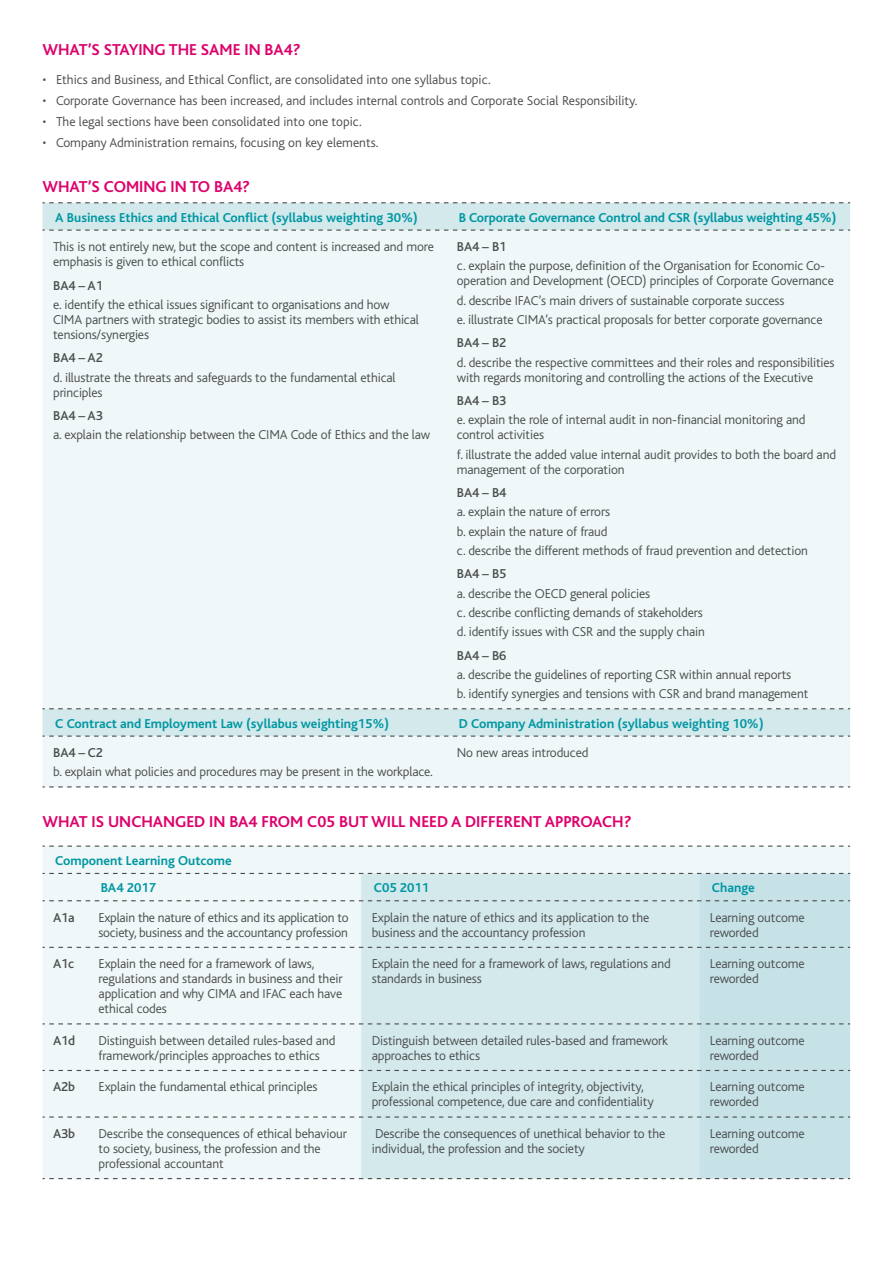
<style>
.page{position:relative;width:893px;height:1263px;background:#fff}
.page>*{position:absolute;margin:0;border:0;box-sizing:border-box;transform-origin:0 0}
.t1{font:700 16.5px "Bliss";color:#dd026c}
.t2{font:300 13.5px/15px "Bliss";letter-spacing:-.01em;color:#4b4c4d}
.t3{font:700 13.5px "Bliss";color:#0097a2}
.t4{font:500 13.5px "Bliss";letter-spacing:-.01em;color:#4b4c4d}
</style>
<div class="page">
<div style="left:43px;top:203px;width:807px;height:27px;background:#d3e9ec"></div>
<div style="left:43px;top:231px;width:807px;height:555px;background:#eff7f8"></div>
<svg style="left:43px;top:202px;width:807px;height:1px"></svg>
<svg style="left:43px;top:230px;width:807px;height:1px"></svg>
<svg style="left:43px;top:708px;width:807px;height:1px"></svg>
<svg style="left:43px;top:735px;width:807px;height:2px"></svg>
<svg style="left:43px;top:786px;width:807px;height:1px"></svg>
<div style="left:43px;top:847px;width:807px;height:331px;background:#eff7f8"></div>
<div style="left:361px;top:874px;width:338px;height:304px;background:#d3e9ec"></div>
<div style="left:699px;top:874px;width:151px;height:304px;background:#c6e2e7"></div>
<svg style="left:43px;top:845px;width:807px;height:2px"></svg>
<svg style="left:43px;top:873px;width:807px;height:1px"></svg>
<svg style="left:43px;top:900px;width:807px;height:1px"></svg>
<svg style="left:43px;top:947px;width:807px;height:1px"></svg>
<svg style="left:43px;top:1023px;width:807px;height:1px"></svg>
<svg style="left:43px;top:1070px;width:807px;height:1px"></svg>
<svg style="left:43px;top:1116px;width:807px;height:1px"></svg>
<svg style="left:43px;top:1178px;width:807px;height:1px"></svg>
<p class="t1" style="left:43px;top:41px;width:260px">WHAT’S STAYING THE SAME IN BA4?</p>
<p class="t2" style="left:43px;top:73px;width:450px">• Ethics and Business, and Ethical Conflict, are consolidated into one syllabus topic.</p>
<p class="t2" style="left:43px;top:93px;width:597px">• Corporate Governance has been increased, and includes internal controls and Corporate Social Responsibility.</p>
<p class="t2" style="left:43px;top:114px;width:321px">• The legal sections have been consolidated into one topic.</p>
<p class="t2" style="left:43px;top:135px;width:337px">• Company Administration remains, focusing on key elements.</p>
<p class="t1" style="left:43px;top:178px;width:209px">WHAT’S COMING IN TO BA4?</p>
<p class="t3" style="left:55px;top:210px;width:364px">A Business Ethics and Ethical Conflict (syllabus weighting 30%)</p>
<p class="t3" style="left:459px;top:210px;width:379px">B Corporate Governance Control and CSR (syllabus weighting 45%)</p>
<p class="t2" style="left:53px;top:239px;width:382px">This is not entirely new, but the scope and content is increased and more emphasis is given to ethical conflicts</p>
<p class="t4" style="left:53px;top:278px;width:51px">BA4 – A1</p>
<p class="t2" style="left:53px;top:297px;width:367px">e. identify the ethical issues significant to organisations and how<br>CIMA partners with strategic bodies to assist its members with ethical tensions/synergies</p>
<p class="t4" style="left:53px;top:351px;width:51px">BA4 – A2</p>
<p class="t2" style="left:53px;top:370px;width:344px">d. illustrate the threats and safeguards to the fundamental ethical principles</p>
<p class="t4" style="left:53px;top:409px;width:51px">BA4 – A3</p>
<p class="t2" style="left:53px;top:428px;width:379px">a. explain the relationship between the CIMA Code of Ethics and the law</p>
<p class="t4" style="left:457px;top:240px;width:51px">BA4 – B1</p>
<p class="t2" style="left:457px;top:259px;width:379px">c. explain the purpose, definition of the Organisation for Economic Co&shy;operation and Development (OECD) principles of Corporate Governance</p>
<p class="t2" style="left:457px;top:293px;width:329px">d. describe IFAC’s main drivers of sustainable corporate success</p>
<p class="t2" style="left:457px;top:312px;width:367px">e. illustrate CIMA’s practical proposals for better corporate governance</p>
<p class="t4" style="left:457px;top:336px;width:51px">BA4 – B2</p>
<p class="t2" style="left:457px;top:355px;width:379px">d. describe the respective committees and their roles and responsibilities with regards monitoring and controlling the actions of the Executive</p>
<p class="t4" style="left:457px;top:394px;width:51px">BA4 – B3</p>
<p class="t2" style="left:457px;top:413px;width:350px">e. explain the role of internal audit in non-financial monitoring and control activities</p>
<p class="t2" style="left:457px;top:447px;width:381px">f. illustrate the added value internal audit provides to both the board and management of the corporation</p>
<p class="t4" style="left:457px;top:486px;width:51px">BA4 – B4</p>
<p class="t2" style="left:457px;top:505px;width:155px">a. explain the nature of errors</p>
<p class="t2" style="left:457px;top:524px;width:152px">b. explain the nature of fraud</p>
<p class="t2" style="left:457px;top:543px;width:353px">c. describe the different methods of fraud prevention and detection</p>
<p class="t4" style="left:457px;top:567px;width:51px">BA4 – B5</p>
<p class="t2" style="left:457px;top:586px;width:195px">a. describe the OECD general policies</p>
<p class="t2" style="left:457px;top:605px;width:247px">c. describe conflicting demands of stakeholders</p>
<p class="t2" style="left:457px;top:624px;width:250px">d. identify issues with CSR and the supply chain</p>
<p class="t4" style="left:457px;top:648px;width:51px">BA4 – B6</p>
<p class="t2" style="left:457px;top:667px;width:336px">a. describe the guidelines of reporting CSR within annual reports</p>
<p class="t2" style="left:457px;top:686px;width:353px">b. identify synergies and tensions with CSR and brand management</p>
<p class="t3" style="left:55px;top:716px;width:336px">C Contract and Employment Law (syllabus weighting15%)</p>
<p class="t3" style="left:459px;top:716px;width:306px">D Company Administration (syllabus weighting 10%)</p>
<p class="t4" style="left:53px;top:745px;width:51px">BA4 – C2</p>
<p class="t2" style="left:53px;top:765px;width:381px">b. explain what policies and procedures may be present in the workplace.</p>
<p class="t2" style="left:457px;top:745px;width:133px">No new areas introduced</p>
<p class="t1" style="left:43px;top:813px;width:590px">WHAT IS UNCHANGED IN BA4 FROM C05 BUT WILL NEED A DIFFERENT APPROACH?</p>
<p class="t3" style="left:55px;top:853px;width:178px">Component Learning Outcome</p>
<p class="t3" style="left:101px;top:881px;width:57px">BA4 2017</p>
<p class="t3" style="left:374px;top:881px;width:57px">C05 2011</p>
<p class="t3" style="left:712px;top:881px;width:44px">Change</p>
<p class="t4" style="left:53px;top:910px;width:23px">A1a</p>
<p class="t2" style="left:99px;top:910px;width:252px">Explain the nature of ethics and its application to society, business and the accountancy profession</p>
<p class="t2" style="left:372px;top:910px;width:279px">Explain the nature of ethics and its application to the business and the accountancy profession</p>
<p class="t2" style="left:710px;top:910px;width:96px">Learning outcome reworded</p>
<p class="t4" style="left:53px;top:957px;width:23px">A1c</p>
<p class="t2" style="left:99px;top:956px;width:246px">Explain the need for a framework of laws, regulations and standards in business and their application and why CIMA and IFAC each have ethical codes</p>
<p class="t2" style="left:372px;top:956px;width:301px">Explain the need for a framework of laws, regulations and standards in business</p>
<p class="t2" style="left:710px;top:956px;width:96px">Learning outcome reworded</p>
<p class="t4" style="left:53px;top:1033px;width:24px">A1d</p>
<p class="t2" style="left:99px;top:1033px;width:238px">Distinguish between detailed rules-based and framework/principles approaches to ethics</p>
<p class="t2" style="left:372px;top:1033px;width:298px">Distinguish between detailed rules-based and framework approaches to ethics</p>
<p class="t2" style="left:710px;top:1033px;width:96px">Learning outcome reworded</p>
<p class="t4" style="left:53px;top:1080px;width:24px">A2b</p>
<p class="t2" style="left:99px;top:1080px;width:220px">Explain the fundamental ethical principles</p>
<p class="t2" style="left:372px;top:1080px;width:284px">Explain the ethical principles of integrity, objectivity, professional competence, due care and confidentiality</p>
<p class="t2" style="left:710px;top:1080px;width:96px">Learning outcome reworded</p>
<p class="t4" style="left:53px;top:1126px;width:24px">A3b</p>
<p class="t2" style="left:99px;top:1126px;width:250px">Describe the consequences of ethical behaviour to society, business, the profession and the professional accountant</p>
<p class="t2" style="left:372px;top:1126px;width:295px">Describe the consequences of unethical behavior to the individual, the profession and the society</p>
<p class="t2" style="left:710px;top:1126px;width:96px">Learning outcome reworded</p>
</div>
